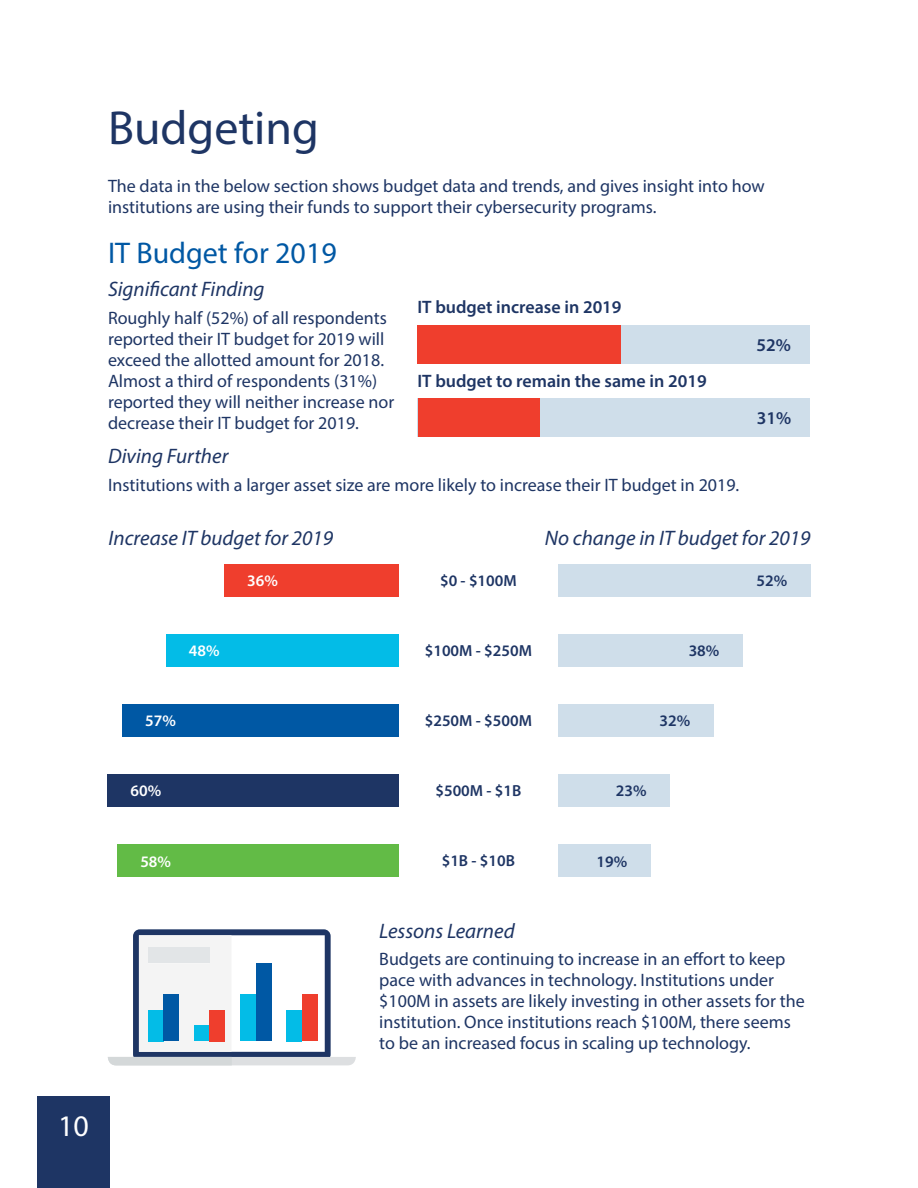
<style>
.page{position:relative;width:918px;height:1188px;background:#fff}
.page>*{position:absolute;margin:0;border:0;box-sizing:border-box;transform-origin:0 0}
.t1{font:48px "Myriad Pro";color:#1e3564}
.t2{font:30px "Myriad Pro";color:#0058a4}
.t3{font:30px "Myriad Pro";color:#fff}
.t4{font:italic 21px "Myriad Pro";color:#1e3564}
.t5{font:18px/21px "Myriad Pro";color:#1e3564}
.t6{font:600 18px "Myriad Pro";color:#1e3564}
.t7{font:600 16.05px "Myriad Pro";color:#1e3564}
.t8{font:600 16.05px "Myriad Pro";color:#fff}
</style>
<div class="page">
<div style="left:37px;top:1096px;width:73px;height:92px;background:#1e3564"></div>
<div style="left:417px;top:325px;width:392px;height:38px;background:#cfdeea"></div>
<div style="left:417px;top:325px;width:204px;height:38px;background:#ef3e2d"></div>
<div style="left:418px;top:399px;width:392px;height:38px;background:#cfdeea"></div>
<div style="left:418px;top:399px;width:121px;height:38px;background:#ef3e2d"></div>
<div style="left:133px;top:929px;width:198px;height:132px;background:#1e3564;border-radius:7px"></div>
<svg style="left:108px;top:935px;width:248px;height:130px"></svg>
<div style="left:224px;top:564px;width:175px;height:33px;background:#ef3e2d"></div>
<div style="left:558px;top:564px;width:253px;height:33px;background:#cfdeea"></div>
<div style="left:166px;top:634px;width:233px;height:33px;background:#03bce7"></div>
<div style="left:558px;top:634px;width:185px;height:33px;background:#cfdeea"></div>
<div style="left:122px;top:704px;width:277px;height:33px;background:#0058a4"></div>
<div style="left:558px;top:704px;width:156px;height:33px;background:#cfdeea"></div>
<div style="left:107px;top:775px;width:292px;height:32px;background:#1e3564"></div>
<div style="left:558px;top:775px;width:112px;height:32px;background:#cfdeea"></div>
<div style="left:117px;top:845px;width:282px;height:32px;background:#62bb46"></div>
<div style="left:558px;top:845px;width:92px;height:32px;background:#cfdeea"></div>
<h1 class="t1" style="left:108px;top:98px;width:213px">Budgeting</h1>
<p class="t5" style="left:108px;top:175px;width:658px">The data in the below section shows budget data and trends, and gives insight into how institutions are using their funds to support their cybersecurity programs.</p>
<h2 class="t2" style="left:108px;top:234px;width:230px">IT Budget for 2019</h2>
<p class="t4" style="left:108px;top:276px;width:158px">Significant Finding</p>
<p class="t5" style="left:108px;top:307px;width:288px">Roughly half (52%) of all respondents reported their IT budget for 2019 will exceed the allotted amount for 2018.<br>Almost a third of respondents (31%) reported they will neither increase nor decrease their IT budget for 2019.</p>
<p class="t4" style="left:108px;top:443px;width:122px">Diving Further</p>
<p class="t5" style="left:108px;top:474px;width:633px">Institutions with a larger asset size are more likely to increase their IT budget in 2019.</p>
<p class="t6" style="left:417px;top:295px;width:206px">IT budget increase in 2019</p>
<p class="t6" style="left:756px;top:333px;width:36px">52%</p>
<p class="t6" style="left:417px;top:370px;width:291px">IT budget to remain the same in 2019</p>
<p class="t6" style="left:757px;top:407px;width:36px">31%</p>
<p class="t4" style="left:109px;top:525px;width:226px">Increase IT budget for 2019</p>
<p class="t4" style="left:545px;top:525px;width:267px">No change in IT budget for 2019</p>
<p class="t8" style="left:247px;top:571px;width:32px">36%</p>
<p class="t7" style="left:440px;top:571px;width:78px">$0 - $100M</p>
<p class="t7" style="left:757px;top:571px;width:32px">52%</p>
<p class="t8" style="left:189px;top:641px;width:32px">48%</p>
<p class="t7" style="left:425px;top:640px;width:109px">$100M - $250M</p>
<p class="t7" style="left:689px;top:641px;width:32px">38%</p>
<p class="t8" style="left:145px;top:711px;width:32px">57%</p>
<p class="t7" style="left:425px;top:710px;width:109px">$250M - $500M</p>
<p class="t7" style="left:660px;top:711px;width:32px">32%</p>
<p class="t8" style="left:131px;top:781px;width:32px">60%</p>
<p class="t7" style="left:435px;top:781px;width:87px">$500M - $1B</p>
<p class="t7" style="left:616px;top:781px;width:32px">23%</p>
<p class="t8" style="left:140px;top:851px;width:32px">58%</p>
<p class="t7" style="left:442px;top:851px;width:75px">$1B - $10B</p>
<p class="t7" style="left:596px;top:851px;width:32px">19%</p>
<p class="t4" style="left:379px;top:918px;width:137px">Lessons Learned</p>
<p class="t5" style="left:379px;top:948px;width:427px">Budgets are continuing to increase in an effort to keep pace with advances in technology. Institutions under $100M in assets are likely investing in other assets for the institution. Once institutions reach $100M, there seems to be an increased focus in scaling up technology.</p>
<h2 class="t3" style="left:58px;top:1108px;width:32px">10</h2>
</div>
